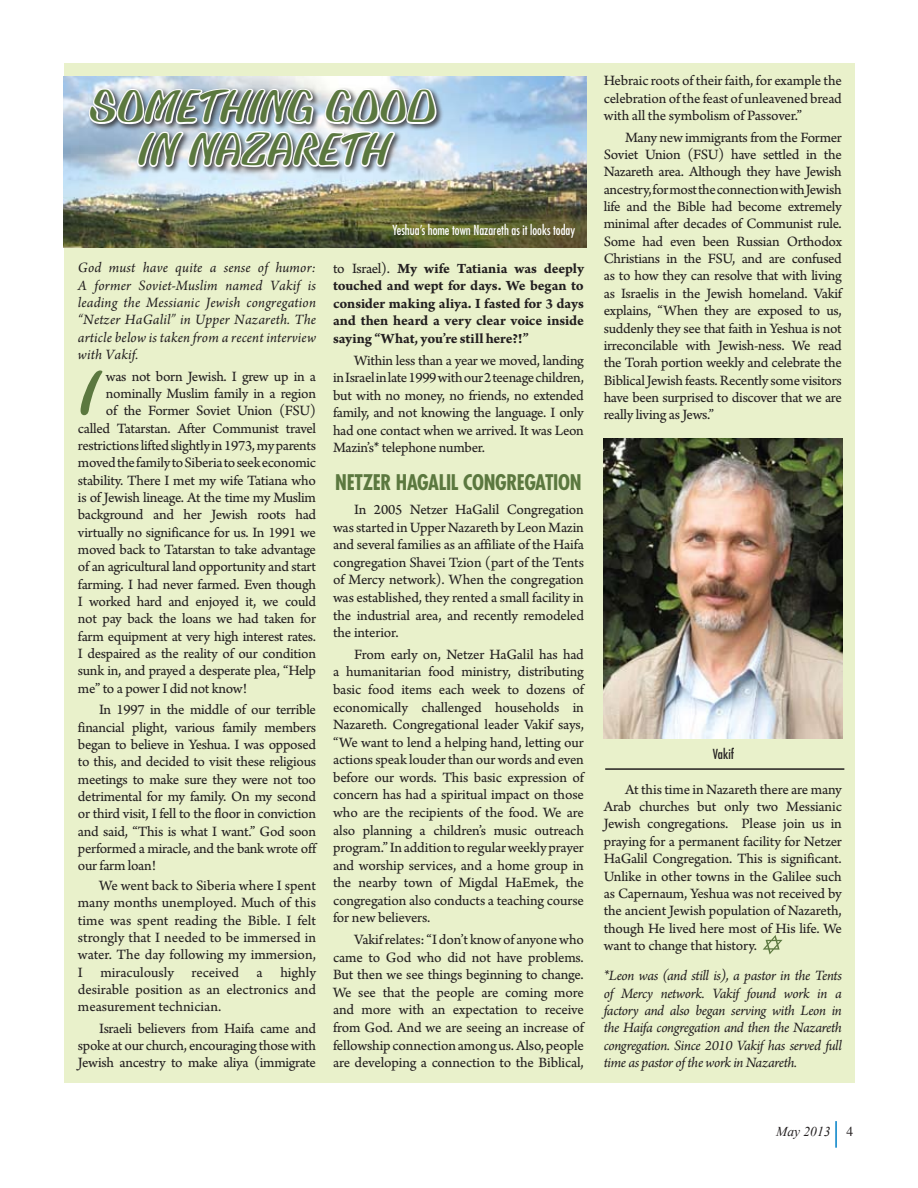
<style>
.page{position:relative;width:918px;height:1188px;background:#fff}
.page>*{position:absolute;margin:0;border:0;box-sizing:border-box;transform-origin:0 0}
.t1{font:66.75px "Biffo";color:#5b783f}
.t2{font:48px/42.8px "Biffo";letter-spacing:-.005em;color:#5b783f;text-align:center}
.t3{font:700 condensed 21px "Futura";letter-spacing:-.02em;color:#5b783f}
.t4{font:15px/17.4px "Arno Pro Sm Text";letter-spacing:-.02em;color:#231f20;text-align:justify}
.t5{font:italic 15px/17.4px "Arno Pro";color:#231f20;text-align:justify}
.t6{font:15px/17.5px "Arno Pro Bold Sm Text";letter-spacing:-.01em;color:#231f20;text-align:justify}
.t7{font:condensed 13.5px "Futura";color:#fff;scale:.94 1}
.t8{font:italic 13.5px "Times New Roman";color:#231f20}
.t9{font:condensed 13.5px "Futura";color:#231f20}
.s1{font-family:"Arno Pro Sm Text"}
.s2{font-family:"Times";font-style:normal}
</style>
<div class="page">
<hr style="left:835px;top:1121px;width:2px;height:27px;background:#0080c7">
<div style="left:64px;top:64px;width:791px;height:1019px;background:#e9f1cb"></div>
<img style="left:64px;top:76px;width:522px;height:171px">
<svg style="left:763px;top:935px;width:20px;height:19px"></svg>
<div style="left:87px;top:87px;width:502px;height:127px;background:#231f20;opacity:.75"></div>
<svg style="left:87px;top:86px;width:351px;height:83px;background:#c1c9d1"></svg>
<img style="left:604px;top:438px;width:239px;height:300px">
<hr style="left:605px;top:768px;width:239px;height:2px;background:#231f20">
<h2 class="t2" style="left:89px;top:87px;width:349px">SOMETHING GOOD<br>IN NAZARETH</h2>
<p class="t5" style="left:78px;top:260px;width:240px">God must have quite a sense of humor:<br>A former Soviet-Muslim named Vakif is leading the Messianic Jewish congregation “Netzer HaGalil” in Upper Nazareth. The article below is taken from a recent interview with Vakif.</p>
<h1 class="t1" style="left:78px;top:354px;width:18px">I</h1>
<p class="t4" style="left:106px;top:368px;width:212px">was not born Jewish. I grew up in a</p>
<p class="t4" style="left:106px;top:385px;width:212px">nominally Muslim family in a region</p>
<p class="t4" style="left:106px;top:403px;width:212px">of the Former Soviet Union (FSU)</p>
<p class="t4" style="left:78px;top:420px;width:240px">called Tatarstan. After Communist travel</p>
<p class="t4" style="left:78px;top:438px;width:240px">restrictions lifted slightly in 1973, my parents</p>
<p class="t4" style="left:78px;top:455px;width:240px">moved the family to Siberia to seek economic</p>
<p class="t4" style="left:78px;top:472px;width:240px">stability. There I met my wife Tatiana who</p>
<p class="t4" style="left:78px;top:490px;width:240px">is of Jewish lineage. At the time my Muslim</p>
<p class="t4" style="left:78px;top:507px;width:240px">background and her Jewish roots had</p>
<p class="t4" style="left:78px;top:524px;width:240px">virtually no significance for us. In 1991 we</p>
<p class="t4" style="left:78px;top:542px;width:240px">moved back to Tatarstan to take advantage</p>
<p class="t4" style="left:78px;top:559px;width:240px">of an agricultural land opportunity and start</p>
<p class="t4" style="left:78px;top:576px;width:240px">farming. I had never farmed. Even though</p>
<p class="t4" style="left:78px;top:594px;width:240px">I worked hard and enjoyed it, we could</p>
<p class="t4" style="left:78px;top:611px;width:240px">not pay back the loans we had taken for</p>
<p class="t4" style="left:78px;top:628px;width:240px">farm equipment at very high interest rates.</p>
<p class="t4" style="left:78px;top:646px;width:240px">I despaired as the reality of our condition</p>
<p class="t4" style="left:78px;top:663px;width:240px">sunk in, and prayed a desperate plea, “Help</p>
<p class="t4" style="left:78px;top:680px;width:171px">me” to a power I did not know!</p>
<p class="t4" style="left:78px;top:702px;width:240px;text-indent:21px">In 1997 in the middle of our terrible financial plight, various family members began to believe in Yeshua. I was opposed to this, and decided to visit these religious meetings to make sure they were not too detrimental for my family. On my second or third visit, I fell to the floor in conviction and said, “This is what I want.” God soon performed a miracle, and the bank wrote off our farm loan!</p>
<p class="t4" style="left:78px;top:877px;width:240px;text-indent:21px">We went back to Siberia where I spent many months unemployed. Much of this time was spent reading the Bible. I felt strongly that I needed to be immersed in water. The day following my immersion, I miraculously received a highly desirable position as an electronics and measurement technician.</p>
<p class="t4" style="left:78px;top:1020px;width:240px;text-indent:21px">Israeli believers from Haifa came and spoke at our church, encouraging those with Jewish ancestry to make aliya (immigrate</p>
<p class="t7" style="left:393px;top:222px;width:196px">Yeshua’s home town Nazareth as it looks today</p>
<p class="t6" style="left:333px;top:260px;width:252px"><span class="s1">to Israel).</span> My wife Tatiania was deeply touched and wept for days. We began to consider making aliya. I fasted for 3 days and then heard a very clear voice inside saying “What, you’re still here?!”</p>
<p class="t4" style="left:333px;top:352px;width:252px;text-indent:21px">Within less than a year we moved, landing in Israel in late 1999 with our 2 teenage children, but with no money, no friends, no extended family, and not knowing the language. I only had one contact when we arrived. It was Leon Mazin’s* telephone number.</p>
<h3 class="t3" style="left:335px;top:469px;width:248px">NETZER HAGALIL CONGREGATION</h3>
<p class="t4" style="left:333px;top:502px;width:252px;text-indent:21px">In 2005 Netzer HaGalil Congregation was started in Upper Nazareth by Leon Mazin and several families as an affiliate of the Haifa congregation Shavei Tzion (part of the Tents of Mercy network). When the congregation was established, they rented a small facility in the industrial area, and recently remodeled the interior.</p>
<p class="t4" style="left:333px;top:646px;width:252px;text-indent:21px">From early on, Netzer HaGalil has had a humanitarian food ministry, distributing basic food items each week to dozens of economically challenged households in Nazareth. Congregational leader Vakif says, “We want to lend a helping hand, letting our actions speak louder than our words and even before our words. This basic expression of concern has had a spiritual impact on those who are the recipients of the food. We are also planning a children’s music outreach program.” In addition to regular weekly prayer and worship services, and a home group in the nearby town of Migdal HaEmek, the congregation also conducts a teaching course for new believers.</p>
<p class="t4" style="left:333px;top:932px;width:252px;text-indent:21px">Vakif relates: “I don’t know of anyone who came to God who did not have problems.<br>But then we see things beginning to change.<br>We see that the people are coming more and more with an expectation to receive from God. And we are seeing an increase of fellowship connection among us. Also, people are developing a connection to the Biblical,</p>
<p class="t4" style="left:604px;top:73px;width:240px">Hebraic roots of their faith, for example the celebration of the feast of unleavened bread with all the symbolism of Passover.”</p>
<p class="t4" style="left:604px;top:129px;width:240px;text-indent:21px">Many new immigrants from the Former Soviet Union (FSU) have settled in the Nazareth area. Although they have Jewish ancestry, for most the connection with Jewish life and the Bible had become extremely minimal after decades of Communist rule.<br>Some had even been Russian Orthodox Christians in the FSU, and are confused as to how they can resolve that with living as Israelis in the Jewish homeland. Vakif explains, “When they are exposed to us, suddenly they see that faith in Yeshua is not irreconcilable with Jewish-ness. We read the Torah portion weekly and celebrate the Biblical Jewish feasts. Recently some visitors have been surprised to discover that we are really living as Jews.”</p>
<p class="t9" style="left:713px;top:746px;width:23px">Vakif</p>
<p class="t4" style="left:604px;top:781px;width:240px;text-indent:21px">At this time in Nazareth there are many Arab churches but only two Messianic Jewish congregations. Please join us in praying for a permanent facility for Netzer HaGalil Congregation. This is significant.<br>Unlike in other towns in the Galilee such as Capernaum, Yeshua was not received by the ancient Jewish population of Nazareth, though He lived here most of His life. We want to change that history.</p>
<p class="t5" style="left:604px;top:968px;width:240px">*Leon was (and still is), a pastor in the Tents of Mercy network. Vakif found work in a factory and also began serving with Leon in the Haifa congregation and then the Nazareth congregation. Since 2010 Vakif has served full time as pastor of the work in Nazareth.</p>
<p class="t8" style="left:776px;top:1122px;width:78px">May 2013 <span class="s2">4</span></p>
</div>
